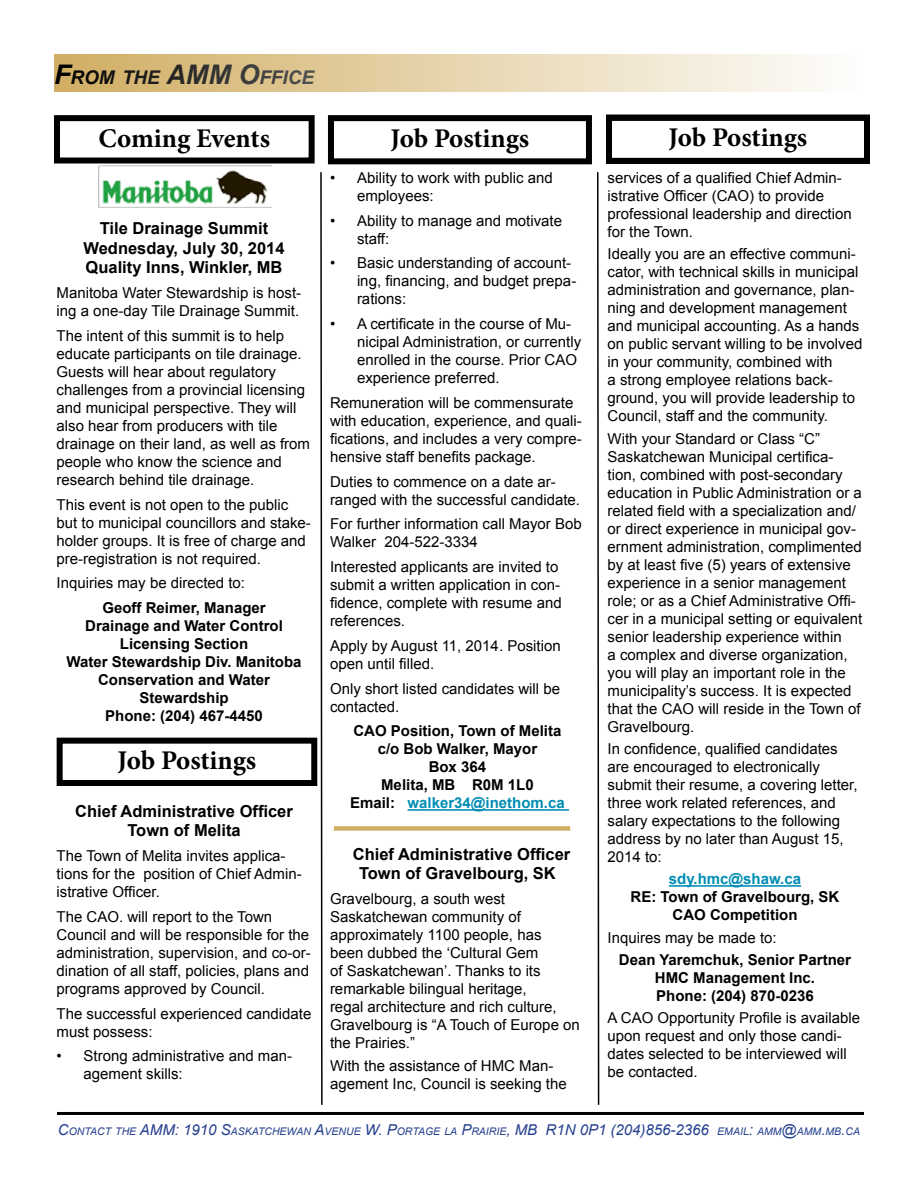
<style>
.page{position:relative;width:918px;height:1188px;background:#fff}
.page>*{position:absolute;margin:0;border:0;box-sizing:border-box;transform-origin:0 0}
.t1{font:700 27px "Minion Pro";letter-spacing:-.005em;color:#000}
.t2{font:italic 700 18.9px "Arial";color:#000}
.t3{font:700 16.5px/19.8px "Arial";color:#000;text-align:center}
.t4{font:15px/18px "Arial";color:#000}
.t5{font:700 15px/18px "Arial";color:#000;text-align:center}
.t6{font:700 15px "Arial";color:#008db4}
.t7{font:italic 10.5px "Arial";color:#25408f}
.s1{font-size:27px}
.s2{color:#008db4}
.s3{font-size:15px}
</style>
<div class="page">
<div style="left:328px;top:115px;width:264px;height:49px;border:6px solid #000"></div>
<div style="left:54px;top:115px;width:261px;height:49px;border:6px solid #000"></div>
<div style="left:606px;top:115px;width:264px;height:49px;border:6px solid #000"></div>
<hr style="left:57px;top:1112px;width:807px;height:3px;background:#000">
<hr style="left:408px;top:809px;width:161px;height:2px;background:#008db4">
<hr style="left:669px;top:885px;width:132px;height:2px;background:#008db4">
<div style="left:54px;top:54px;width:810px;height:38px;background:linear-gradient(to right,#d0ad62,#fefefd)"></div>
<svg style="left:320px;top:172px;width:3px;height:933px"></svg>
<svg style="left:597px;top:172px;width:3px;height:933px"></svg>
<div style="left:57px;top:738px;width:260px;height:48px;border:6px solid #000"></div>
<img style="left:99px;top:165px;width:172px;height:43px">
<div style="left:334px;top:826px;width:236px;height:5px;background:#d1ae63"></div>
<p class="t2" style="left:54px;top:65px;width:261px"><span class="s1">F</span>ROM THE <span class="s1">AMM O</span>FFICE</p>
<h1 class="t1" style="left:99px;top:119px;width:173px">Coming Events</h1>
<h1 class="t1" style="left:391px;top:119px;width:140px">Job Postings</h1>
<h1 class="t1" style="left:669px;top:119px;width:140px">Job Postings</h1>
<p class="t3" style="left:83px;top:219px;width:203px">Tile Drainage Summit<br>Wednesday, July 30, 2014<br>Quality Inns, Winkler, MB</p>
<p class="t4" style="left:57px;top:284px;width:246px">Manitoba Water Stewardship is host&shy;ing a one-day Tile Drainage Summit.</p>
<p class="t4" style="left:57px;top:327px;width:255px">The intent of this summit is to help educate participants on tile drainage.<br>Guests will hear about regulatory challenges from a provincial licensing and municipal perspective. They will also hear from producers with tile drainage on their land, as well as from people who know the science and research behind tile drainage.</p>
<p class="t4" style="left:57px;top:496px;width:256px">This event is not open to the public but to municipal councillors and stake&shy;holder groups. It is free of charge and pre-registration is not required.</p>
<p class="t4" style="left:57px;top:574px;width:190px">Inquiries may be directed to:</p>
<p class="t5" style="left:67px;top:599px;width:237px">Geoff Reimer, Manager<br>Drainage and Water Control<br>Licensing Section<br>Water Stewardship Div. Manitoba<br>Conservation and Water<br>Stewardship<br>Phone: (204) 467-4450</p>
<h1 class="t1" style="left:118px;top:742px;width:140px">Job Postings</h1>
<p class="t3" style="left:75px;top:801px;width:219px">Chief Administrative Officer<br>Town of Melita</p>
<p class="t4" style="left:57px;top:847px;width:247px">The Town of Melita invites applica&shy;tions for the position of Chief Admin&shy;istrative Officer.</p>
<p class="t4" style="left:57px;top:908px;width:256px">The CAO. will report to the Town Council and will be responsible for the administration, supervision, and co-or&shy;dination of all staff, policies, plans and programs approved by Council.</p>
<p class="t4" style="left:57px;top:1005px;width:256px">The successful experienced candidate must possess:</p>
<p class="t4" style="left:84px;top:1047px;width:210px;text-indent:-27px">• Strong administrative and man&shy;agement skills:</p>
<p class="t4" style="left:357px;top:169px;width:197px;text-indent:-27px">• Ability to work with public and employees:</p>
<p class="t4" style="left:357px;top:211px;width:207px;text-indent:-27px">• Ability to manage and motivate staff:</p>
<p class="t4" style="left:357px;top:254px;width:221px;text-indent:-27px">• Basic understanding of account&shy;ing, financing, and budget prepa&shy;rations:</p>
<p class="t4" style="left:357px;top:315px;width:226px;text-indent:-27px">• A certificate in the course of Mu&shy;nicipal Administration, or currently enrolled in the course. Prior CAO experience preferred.</p>
<p class="t4" style="left:330px;top:394px;width:253px">Remuneration will be commensurate with education, experience, and quali&shy;fications, and includes a very compre&shy;hensive staff benefits package.</p>
<p class="t4" style="left:330px;top:472px;width:252px">Duties to commence on a date ar&shy;ranged with the successful candidate.</p>
<p class="t4" style="left:330px;top:515px;width:253px">For further information call Mayor Bob<br>Walker 204-522-3334</p>
<p class="t4" style="left:330px;top:558px;width:233px">Interested applicants are invited to submit a written application in con&shy;fidence, complete with resume and references.</p>
<p class="t4" style="left:330px;top:637px;width:232px">Apply by August 11, 2014. Position open until filled.</p>
<p class="t4" style="left:330px;top:679px;width:232px">Only short listed candidates will be contacted.</p>
<p class="t5" style="left:350px;top:723px;width:216px">CAO Position, Town of Melita c/o Bob Walker, Mayor<br>Box 364<br>Melita, MB R0M 1L0<br>Email: <span class="s2">walker34@inethom.ca</span></p>
<p class="t3" style="left:353px;top:844px;width:219px">Chief Administrative Officer<br>Town of Gravelbourg, SK</p>
<p class="t4" style="left:330px;top:890px;width:251px">Gravelbourg, a south west<br>Saskatchewan community of approximately 1100 people, has<br>been dubbed the ‘Cultural Gem<br>of Saskatchewan’. Thanks to its remarkable bilingual heritage,<br>regal architecture and rich culture,<br>Gravelbourg is “A Touch of Europe on the Prairies.”</p>
<p class="t4" style="left:330px;top:1056px;width:238px">With the assistance of HMC Man&shy;agement Inc, Council is seeking the</p>
<p class="t4" style="left:608px;top:169px;width:246px">services of a qualified Chief Admin&shy;istrative Officer (CAO) to provide professional leadership and direction for the Town.</p>
<p class="t4" style="left:608px;top:245px;width:256px">Ideally you are an effective communi&shy;cator, with technical skills in municipal administration and governance, plan&shy;ning and development management and municipal accounting. As a hands on public servant willing to be involved in your community, combined with<br>a strong employee relations back&shy;ground, you will provide leadership to Council, staff and the community.</p>
<p class="t4" style="left:608px;top:430px;width:256px">With your Standard or Class “C” Saskatchewan Municipal certifica&shy;tion, combined with post-secondary education in Public Administration or a related field with a specialization and/ or direct experience in municipal gov&shy;ernment administration, complimented by at least five (5) years of extensive experience in a senior management role; or as a Chief Administrative Offi&shy;cer in a municipal setting or equivalent senior leadership experience within<br>a complex and diverse organization, you will play an important role in the municipality’s success. It is expected that the CAO will reside in the Town of Gravelbourg.</p>
<p class="t4" style="left:608px;top:740px;width:252px">In confidence, qualified candidates are encouraged to electronically submit their resume, a covering letter, three work related references, and salary expectations to the following address by no later than August 15,<br>2014 to:</p>
<p class="t6" style="left:669px;top:869px;width:134px">sdy.hmc@shaw.ca</p>
<p class="t5" style="left:631px;top:889px;width:210px">RE: Town of Gravelbourg, SK<br>CAO Competition</p>
<p class="t4" style="left:608px;top:929px;width:171px">Inquires may be made to:</p>
<p class="t5" style="left:619px;top:951px;width:234px">Dean Yaremchuk, Senior Partner<br>HMC Management Inc.<br>Phone: (204) 870-0236</p>
<p class="t4" style="left:608px;top:1009px;width:254px">A CAO Opportunity Profile is available upon request and only those candi&shy;dates selected to be interviewed will be contacted.</p>
<p class="t7" style="left:58px;top:1125px;width:804px"><span class="s3">C</span>ONTACT THE <span class="s3">AMM: 1910 S</span>ASKATCHEWAN <span class="s3">A</span>VENUE <span class="s3">W. P</span>ORTAGE LA <span class="s3">P</span>RAIRIE<span class="s3">, MB R1N 0P1 (204)856-2366</span> EMAIL<span class="s3">:</span> AMM<span class="s3">@</span>AMM<span class="s3">.</span>MB <span class="s3">.</span>CA</p>
</div>
